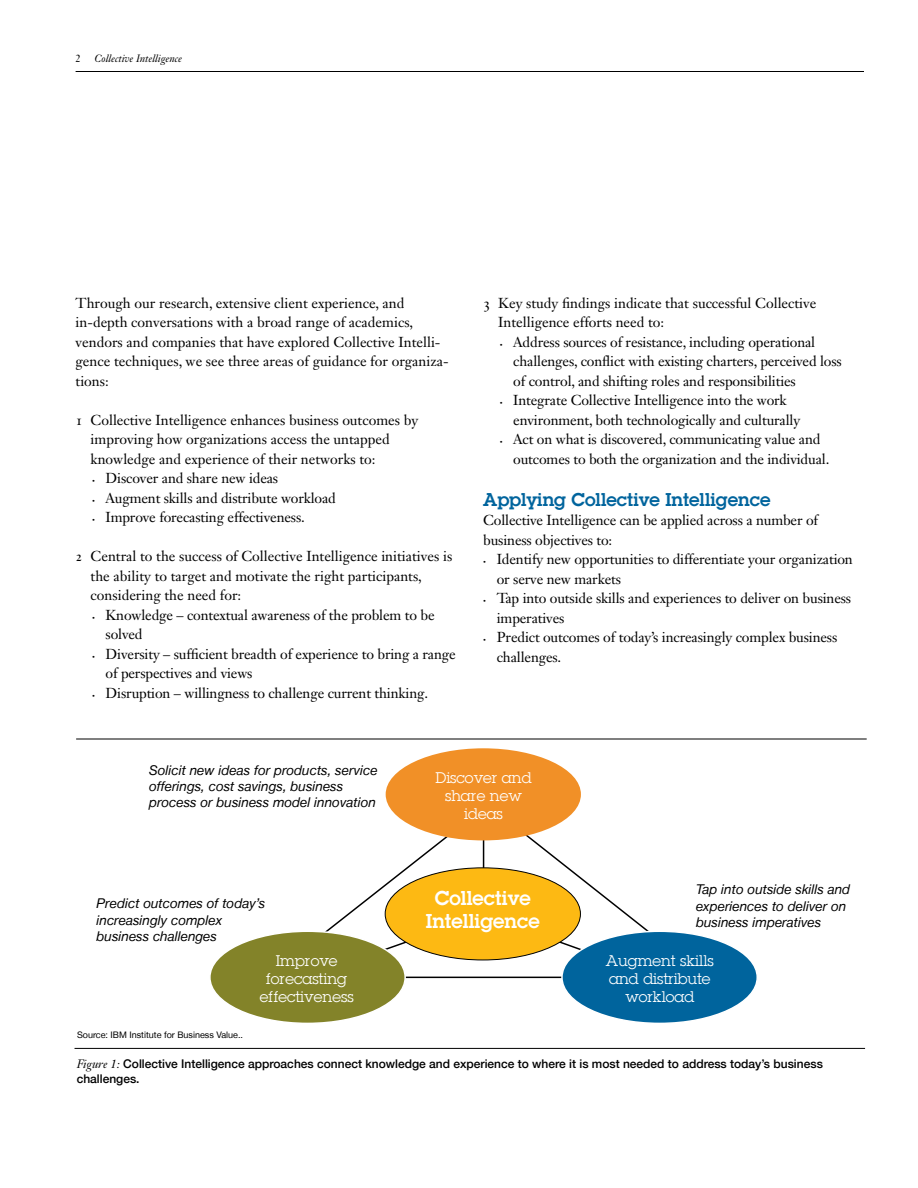
<style>
.page{position:relative;width:918px;height:1188px;background:#fff}
.page>*{position:absolute;margin:0;border:0;box-sizing:border-box;transform-origin:0 0}
.t1{font:600 19.5px/23.4px "Lubalin Graph LT";color:#fff;text-align:center}
.t2{font:600 18px "Lubalin Graph LT";color:#00649d}
.t3{font:15px/18px "Lubalin Graph LT";color:#fff;text-align:center}
.t4{font:14.25px/19.5px "Janson Text LT Std";letter-spacing:-.01em;color:#000}
.t5{font:italic 13.5px/16.2px "Helvetica Neue LT";color:#000}
.t6{font:500 12px/14.4px "Helvetica Neue LT";color:#000}
.t7{font:italic 10.5px "Janson Text LT Std";color:#000}
.t8{font:10.5px "Janson Text LT Std";color:#000}
.t9{font:9px "Helvetica Neue LT";color:#000}
.s1{font-size:5.7px}
.s2{font-family:"Janson Text LT Std";font-weight:400;font-style:italic}
</style>
<div class="page">
<hr style="left:76px;top:71px;width:788px;height:1px;background:#000">
<svg style="left:349px;top:803px;width:300px;height:176px"></svg>
<svg style="left:325px;top:913px;width:315px;height:59px"></svg>
<hr style="left:483px;top:805px;width:1px;height:110px;background:#000">
<hr style="left:76px;top:739px;width:791px;height:1px;background:#000">
<div style="left:386px;top:748px;width:195px;height:92px;background:#f19027;border-radius:50%"></div>
<div style="left:562px;top:931px;width:195px;height:92px;background:#00649d;border-radius:50%"></div>
<div style="left:561px;top:931px;width:197px;height:93px;border:2px solid #fff;border-radius:50%"></div>
<div style="left:210px;top:931px;width:195px;height:92px;background:#838329;border-radius:50%"></div>
<div style="left:209px;top:931px;width:197px;height:93px;border:2px solid #fff;border-radius:50%"></div>
<div style="left:385px;top:868px;width:195px;height:92px;background:#fdb913;border-radius:50%"></div>
<hr style="left:75px;top:1048px;width:790px;height:1px;background:#000">
<p class="t8" style="left:76px;top:52px;width:7px">2</p>
<p class="t7" style="left:95px;top:52px;width:89px">Collective Intelligence</p>
<p class="t4" style="left:76px;top:293px;width:375px">Through our research, extensive client experience, and in-depth conversations with a broad range of academics, vendors and companies that have explored Collective Intelli&shy;gence techniques, we see three areas of guidance for organiza&shy;tions:</p>
<p class="t4" style="left:91px;top:410px;width:329px;text-indent:-15px">1 Collective Intelligence enhances business outcomes by improving how organizations access the untapped knowledge and experience of their networks to:</p>
<p class="t4" style="left:92px;top:468px;width:188px"><span class="s1">•</span> Discover and share new ideas</p>
<p class="t4" style="left:92px;top:488px;width:245px"><span class="s1">•</span> Augment skills and distribute workload</p>
<p class="t4" style="left:92px;top:507px;width:214px"><span class="s1">•</span> Improve forecasting effectiveness.</p>
<p class="t4" style="left:91px;top:546px;width:363px;text-indent:-15px">2 Central to the success of Collective Intelligence initiatives is the ability to target and motivate the right participants, considering the need for:</p>
<p class="t4" style="left:106px;top:605px;width:331px;text-indent:-14px"><span class="s1">•</span> Knowledge – contextual awareness of the problem to be solved</p>
<p class="t4" style="left:106px;top:644px;width:352px;text-indent:-14px"><span class="s1">•</span> Diversity – sufficient breadth of experience to bring a range of perspectives and views</p>
<p class="t4" style="left:92px;top:683px;width:337px"><span class="s1">•</span> Disruption – willingness to challenge current thinking.</p>
<p class="t4" style="left:498px;top:293px;width:320px;text-indent:-15px">3 Key study findings indicate that successful Collective<br>Intelligence efforts need to:</p>
<p class="t4" style="left:513px;top:332px;width:330px;text-indent:-14px"><span class="s1">•</span> Address sources of resistance, including operational challenges, conflict with existing charters, perceived loss of control, and shifting roles and responsibilities</p>
<p class="t4" style="left:513px;top:390px;width:288px;text-indent:-14px"><span class="s1">•</span> Integrate Collective Intelligence into the work environment, both technologically and culturally</p>
<p class="t4" style="left:513px;top:429px;width:318px;text-indent:-14px"><span class="s1">•</span> Act on what is discovered, communicating value and outcomes to both the organization and the individual.</p>
<p class="t2" style="left:483px;top:487px;width:289px">Applying Collective Intelligence</p>
<p class="t4" style="left:483px;top:510px;width:336px">Collective Intelligence can be applied across a number of business objectives to:</p>
<p class="t4" style="left:497px;top:549px;width:358px;text-indent:-14px"><span class="s1">•</span> Identify new opportunities to differentiate your organization or serve new markets</p>
<p class="t4" style="left:497px;top:588px;width:356px;text-indent:-14px"><span class="s1">•</span> Tap into outside skills and experiences to deliver on business imperatives</p>
<p class="t4" style="left:497px;top:627px;width:342px;text-indent:-14px"><span class="s1">•</span> Predict outcomes of today’s increasingly complex business challenges.</p>
<p class="t5" style="left:149px;top:762px;width:230px">Solicit new ideas for products, service offerings, cost savings, business process or business model innovation</p>
<p class="t5" style="left:97px;top:895px;width:170px">Predict outcomes of today’s increasingly complex business challenges</p>
<p class="t9" style="left:77px;top:1029px;width:168px">Source: IBM Institute for Business Value..</p>
<p class="t3" style="left:260px;top:952px;width:95px">Improve forecasting effectiveness</p>
<p class="t3" style="left:436px;top:769px;width:97px">Discover and share new ideas</p>
<h1 class="t1" style="left:426px;top:886px;width:115px">Collective<br>Intelligence</h1>
<p class="t5" style="left:696px;top:881px;width:156px">Tap into outside skills and experiences to deliver on business imperatives</p>
<p class="t3" style="left:606px;top:952px;width:110px">Augment skills and distribute workload</p>
<p class="t6" style="left:77px;top:1057px;width:748px"><span class="s2">Figure 1:</span> Collective Intelligence approaches connect knowledge and experience to where it is most needed to address today’s business challenges.</p>
</div>
